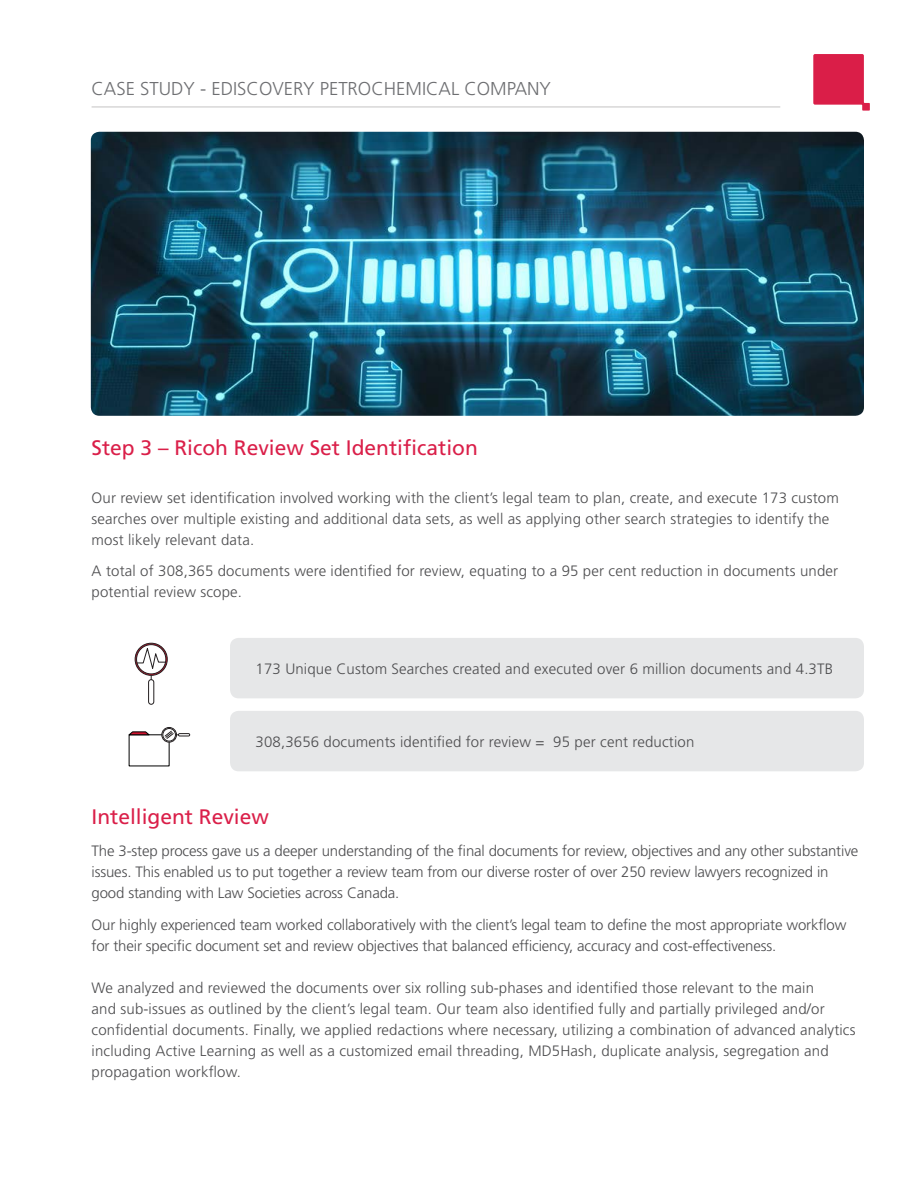
<style>
.page{position:relative;width:918px;height:1188px;background:#fff}
.page>*{position:absolute;margin:0;border:0;box-sizing:border-box;transform-origin:0 0}
.t1{font:21px "Frutiger LT Std";color:#da1f49}
.t2{font:300 18.6px "Frutiger LT Std";color:#6d6e71}
.t3{font:300 15px/21px "Frutiger LT Std";letter-spacing:.01em;color:#4d4d4f}
.t4{font:300 15px/21px "Frutiger LT Std";letter-spacing:-.01em;color:#4d4d4f}
</style>
<div class="page">
<img style="left:91px;top:132px;width:773px;height:284px">
<div style="left:230px;top:638px;width:634px;height:60px;background:#e6e7e8;border-radius:9px"></div>
<div style="left:230px;top:711px;width:634px;height:60px;background:#e6e7e8;border-radius:9px"></div>
<hr style="left:92px;top:106px;width:688px;height:2px;background:#d8d7d7">
<svg style="left:813px;top:54px;width:57px;height:57px"></svg>
<svg style="left:135px;top:643px;width:32px;height:32px"></svg>
<div style="left:135px;top:643px;width:32px;height:33px;border:1px solid #231f20;border-radius:50%"></div>
<svg style="left:137px;top:645px;width:29px;height:29px"></svg>
<div style="left:136px;top:644px;width:30px;height:30px;border:1px solid #231f20;border-radius:50%"></div>
<div style="left:148px;top:680px;width:6px;height:24px;border:1px solid #231f20;border-radius:3px"></div>
<svg style="left:137px;top:647px;width:29px;height:33px"></svg>
<div style="left:162px;top:727px;width:15px;height:15px;border:1px solid #231f20;border-radius:50%"></div>
<div style="left:163px;top:728px;width:13px;height:13px;border:1px solid #231f20;border-radius:50%"></div>
<svg style="left:128px;top:731px;width:62px;height:35px"></svg>
<p class="t2" style="left:92px;top:78px;width:458px">CASE STUDY - eDiscovery Petroc hemical company</p>
<h1 class="t1" style="left:92px;top:435px;width:388px">Step 3 – Ricoh Review Set Identification</h1>
<p class="t3" style="left:92px;top:487px;width:749px">Our review set identification involved working with the client’s legal team to plan, create, and execute 173 custom searches over multiple existing and additional data sets, as well as applying other search strategies to identify the most likely relevant data.</p>
<p class="t3" style="left:92px;top:561px;width:748px">A total of 308,365 documents were identified for review, equating to a 95 per cent reduction in documents under potential review scope.</p>
<p class="t3" style="left:256px;top:658px;width:579px">173 Unique Custom Searches created and executed over 6 million documents and 4.3TB</p>
<p class="t3" style="left:256px;top:731px;width:440px">308,3656 documents identified for review = 95 per cent reduction</p>
<h1 class="t1" style="left:92px;top:805px;width:179px">Intelligent Review</h1>
<p class="t4" style="left:92px;top:841px;width:768px">The 3-step process gave us a deeper understanding of the final documents for review, objectives and any other substantive issues. This enabled us to put together a review team from our diverse roster of over 250 review lawyers recognized in good standing with Law Societies across Canada.</p>
<p class="t4" style="left:92px;top:914px;width:756px">Our highly experienced team worked collaboratively with the client’s legal team to define the most appropriate workflow for their specific document set and review objectives that balanced efficiency, accuracy and cost-effectiveness.</p>
<p class="t3" style="left:92px;top:977px;width:766px">We analyzed and reviewed the documents over six rolling sub-phases and identified those relevant to the main<br>and sub-issues as outlined by the client’s legal team. Our team also identified fully and partially privileged and/or confidential documents. Finally, we applied redactions where necessary, utilizing a combination of advanced analytics including Active Learning as well as a customized email threading, M D5Hash, duplicate analysis, segregation and propagation workflow.</p>
</div>
